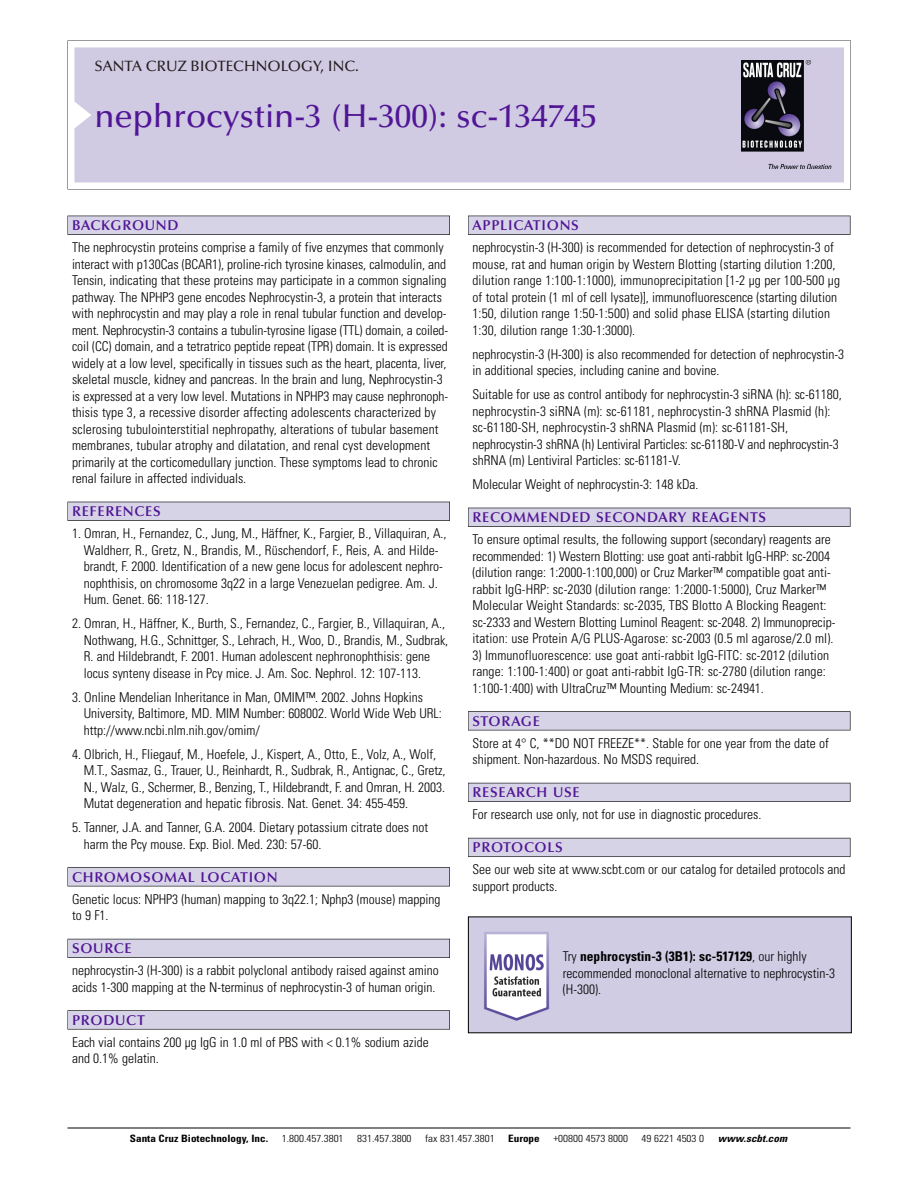
<style>
.page{position:relative;width:918px;height:1188px;background:#fff}
.page>*{position:absolute;margin:0;border:0;box-sizing:border-box;transform-origin:0 0}
.t1{font:500 33px "Optima";color:#511695}
.t2{font:500 15px "Optima";color:#231f20}
.t3{font:600 14.25px "Optima";letter-spacing:.05em;color:#511695}
.t4{font:300 condensed 13.5px/16.5px "Univers";color:#000}
.t5{font:300 condensed 10.2px "Univers";color:#000;scale:1.1 1}
.t6{font:700 condensed 10.2px "Univers";color:#000;scale:1.1 1}
.t7{font:italic 700 condensed 10.2px "Univers";letter-spacing:.005em;color:#000;scale:1.1 1}
.s1{font-weight:700}
</style>
<div class="page">
<svg style="left:68px;top:40px;width:783px;height:149px"></svg>
<div style="left:74px;top:47px;width:770px;height:135px;background:#d1cae3"></div>
<img style="left:741px;top:60px;width:90px;height:108px">
<div style="left:68px;top:216px;width:382px;height:19px;background:#525155"></div>
<div style="left:68px;top:216px;width:381px;height:18px;background:#d7d3e7"></div>
<div style="left:68px;top:502px;width:382px;height:19px;background:#515055"></div>
<div style="left:68px;top:502px;width:381px;height:18px;background:#d7d3e7"></div>
<div style="left:68px;top:867px;width:382px;height:19px;background:#545357"></div>
<div style="left:68px;top:868px;width:381px;height:18px;background:#d7d3e7"></div>
<div style="left:68px;top:939px;width:382px;height:19px;background:#54535a"></div>
<div style="left:68px;top:939px;width:381px;height:18px;background:#d7d3e7"></div>
<svg style="left:68px;top:1010px;width:382px;height:20px"></svg>
<div style="left:68px;top:1011px;width:381px;height:18px;background:#d7d3e7"></div>
<div style="left:468px;top:216px;width:382px;height:19px;background:#525155"></div>
<div style="left:468px;top:216px;width:382px;height:18px;background:#d7d3e7"></div>
<div style="left:468px;top:508px;width:382px;height:19px;background:#515055"></div>
<div style="left:468px;top:508px;width:382px;height:18px;background:#d7d3e7"></div>
<div style="left:468px;top:711px;width:382px;height:19px;background:#545357"></div>
<div style="left:468px;top:712px;width:382px;height:18px;background:#d7d3e7"></div>
<div style="left:468px;top:783px;width:382px;height:19px;background:#54535a"></div>
<div style="left:468px;top:783px;width:382px;height:18px;background:#d7d3e7"></div>
<div style="left:468px;top:838px;width:382px;height:19px;background:#5b5a62"></div>
<div style="left:468px;top:838px;width:382px;height:18px;background:#d7d3e7"></div>
<hr style="left:68px;top:1128px;width:782px;height:1px;background:#000">
<img style="left:470px;top:918px;width:380px;height:113px">
<p class="t2" style="left:94px;top:61px;width:266px">SANTA CRUZ BIOTECHNOLOGY, INC.</p>
<h1 class="t1" style="left:94px;top:103px;width:504px">nephrocystin-3 (H-300): sc-134745</h1>
<p class="t3" style="left:72px;top:219px;width:108px">BACKGROUND</p>
<p class="t4" style="left:72px;top:240px;width:378px">The nephrocystin proteins comprise a family of five enzymes that commonly interact with p130Cas (BCAR1), proline-rich tyrosine kinases, calmodulin, and Tensin, indicating that these proteins may participate in a common signaling pathway. The NPHP3 gene encodes Nephrocystin-3, a protein that interacts with nephrocystin and may play a role in renal tubular function and develop&shy;ment. Nephrocystin-3 contains a tubulin-tyrosine ligase (TTL) domain, a coiled&shy;coil (CC) domain, and a tetratrico peptide repeat (TPR) domain. It is expressed widely at a low level, specifically in tissues such as the heart, placenta, liver, skeletal muscle, kidney and pancreas. In the brain and lung, Nephrocystin-3 is expressed at a very low level. Mutations in NPHP3 may cause nephronoph&shy;thisis type 3, a recessive disorder affecting adolescents characterized by sclerosing tubulointerstitial nephropathy, alterations of tubular basement membranes, tubular atrophy and dilatation, and renal cyst development primarily at the corticomedullary junction. These symptoms lead to chronic renal failure in affected individuals.</p>
<p class="t3" style="left:72px;top:506px;width:90px">REFERENCES</p>
<p class="t4" style="left:84px;top:526px;width:364px;text-indent:-12px">1. Omran, H., Fernandez, C., Jung, M., Häffner, K., Fargier, B., Villaquiran, A., Waldherr, R., Gretz, N., Brandis, M., Rüschendorf, F., Reis, A. and Hilde&shy;brandt, F. 2000. Identification of a new gene locus for adolescent nephro&shy;nophthisis, on chromosome 3q22 in a large Venezuelan pedigree. Am. J.<br>Hum. Genet. 66: 118-127.</p>
<p class="t4" style="left:84px;top:616px;width:366px;text-indent:-12px">2. Omran, H., Häffner, K., Burth, S., Fernandez, C., Fargier, B., Villaquiran, A., Nothwang, H.G., Schnittger, S., Lehrach, H., Woo, D., Brandis, M., Sudbrak, R. and Hildebrandt, F. 2001. Human adolescent nephronophthisis: gene locus synteny disease in Pcy mice. J. Am. Soc. Nephrol. 12: 107-113.</p>
<p class="t4" style="left:84px;top:690px;width:360px;text-indent:-12px">3. Online Mendelian Inheritance in Man, OMIM™. 2002. Johns Hopkins<br>University, Baltimore, MD. MIM Number: 608002. World Wide Web URL: http://www.ncbi.nlm.nih.gov/omim/</p>
<p class="t4" style="left:84px;top:747px;width:363px;text-indent:-12px">4. Olbrich, H., Fliegauf, M., Hoefele, J., Kispert, A., Otto, E., Volz, A., Wolf, M.T., Sasmaz, G., Trauer, U., Reinhardt, R., Sudbrak, R., Antignac, C., Gretz, N., Walz, G., Schermer, B., Benzing, T., Hildebrandt, F. and Omran, H. 2003.<br>Mutat degeneration and hepatic fibrosis. Nat. Genet. 34: 455-459.</p>
<p class="t4" style="left:84px;top:820px;width:346px;text-indent:-12px">5. Tanner, J.A. and Tanner, G.A. 2004. Dietary potassium citrate does not harm the Pcy mouse. Exp. Biol. Med. 230: 57-60.</p>
<p class="t3" style="left:72px;top:871px;width:207px">CHROMOSOMAL LOCATION</p>
<p class="t4" style="left:72px;top:892px;width:370px">Genetic locus: NPHP3 (human) mapping to 3q22.1; Nphp3 (mouse) mapping to 9 F1.</p>
<p class="t3" style="left:72px;top:943px;width:61px">SOURCE</p>
<p class="t4" style="left:72px;top:963px;width:368px">nephrocystin-3 (H-300) is a rabbit polyclonal antibody raised against amino acids 1-300 mapping at the N-terminus of nephrocystin-3 of human origin.</p>
<p class="t3" style="left:72px;top:1014px;width:74px">PRODUCT</p>
<p class="t4" style="left:72px;top:1035px;width:358px">Each vial contains 200 µg IgG in 1.0 ml of PBS with &lt; 0.1% sodium azide and 0.1% gelatin.</p>
<p class="t3" style="left:473px;top:219px;width:108px">APPLICATIONS</p>
<p class="t4" style="left:473px;top:240px;width:369px">nephrocystin-3 (H-300) is recommended for detection of nephrocystin-3 of mouse, rat and human origin by Western Blotting (starting dilution 1:200, dilution range 1:100-1:1000), immunoprecipitation [1-2 µg per 100-500 µg of total protein (1 ml of cell lysate)], immunofluorescence (starting dilution 1:50, dilution range 1:50-1:500) and solid phase ELISA (starting dilution 1:30, dilution range 1:30-1:3000).</p>
<p class="t4" style="left:473px;top:347px;width:373px">nephrocystin-3 (H-300) is also recommended for detection of nephrocystin-3 in additional species, including canine and bovine.</p>
<p class="t4" style="left:473px;top:387px;width:371px">Suitable for use as control antibody for nephrocystin-3 siRNA (h): sc-61180, nephrocystin-3 siRNA (m): sc-61181, nephrocystin-3 shRNA Plasmid (h): sc-61180-SH, nephrocystin-3 shRNA Plasmid (m): sc-61181-SH, nephrocystin-3 shRNA (h) Lentiviral Particles: sc-61180-V and nephrocystin-3 shRNA (m) Lentiviral Particles: sc-61181-V.</p>
<p class="t4" style="left:473px;top:477px;width:228px">Molecular Weight of nephrocystin-3: 148 kDa.</p>
<p class="t3" style="left:473px;top:512px;width:295px">RECOMMENDED SECONDARY REAGENTS</p>
<p class="t4" style="left:473px;top:532px;width:364px">To ensure optimal results, the following support (secondary) reagents are recommended: 1) Western Blotting: use goat anti-rabbit IgG-HRP: sc-2004 (dilution range: 1:2000-1:100,000) or Cruz Marker™ compatible goat anti&shy;rabbit IgG-HRP: sc-2030 (dilution range: 1:2000-1:5000), Cruz Marker™ Molecular Weight Standards: sc-2035, TBS Blotto A Blocking Reagent: sc-2333 and Western Blotting Luminol Reagent: sc-2048. 2) Immunoprecip&shy;itation: use Protein A/G PLUS-Agarose: sc-2003 (0.5 ml agarose/2.0 ml).</p>
<p class="t4" style="left:473px;top:648px;width:358px">3) Immunofluorescence: use goat anti-rabbit IgG-FITC: sc-2012 (dilution range: 1:100-1:400) or goat anti-rabbit IgG-TR: sc-2780 (dilution range:<br>1:100-1:400) with UltraCruz™ Mounting Medium: sc-24941.</p>
<p class="t3" style="left:473px;top:715px;width:69px">STORAGE</p>
<p class="t4" style="left:473px;top:736px;width:358px">Store at 4° C, **DO NOT FREEZE**. Stable for one year from the date of shipment. Non-hazardous. No MSDS required.</p>
<p class="t3" style="left:473px;top:787px;width:109px">RESEARCH USE</p>
<p class="t4" style="left:473px;top:807px;width:290px">For research use only, not for use in diagnostic procedures.</p>
<p class="t3" style="left:473px;top:842px;width:92px">PROTOCOLS</p>
<p class="t4" style="left:473px;top:862px;width:375px">See our web site at www.scbt.com or our catalog for detailed protocols and support products.</p>
<p class="t4" style="left:563px;top:949px;width:274px">Try <span class="s1">nephrocystin-3 (3B1): sc-517129</span>, our highly recommended monoclonal alternative to nephrocystin-3 (H-300).</p>
<p class="t6" style="left:130px;top:1135px;width:127px">Santa Cruz Biotechnology, Inc.</p>
<p class="t5" style="left:282px;top:1135px;width:58px">1.800.457.3801</p>
<p class="t5" style="left:357px;top:1135px;width:51px">831.457.3800</p>
<p class="t5" style="left:425px;top:1135px;width:65px">fax 831.457.3801</p>
<p class="t6" style="left:508px;top:1135px;width:30px">Europe</p>
<p class="t5" style="left:553px;top:1135px;width:69px">+00800 4573 8000</p>
<p class="t5" style="left:642px;top:1135px;width:58px">49 6221 4503 0</p>
<p class="t7" style="left:718px;top:1135px;width:64px">www.scbt.com</p>
</div>
